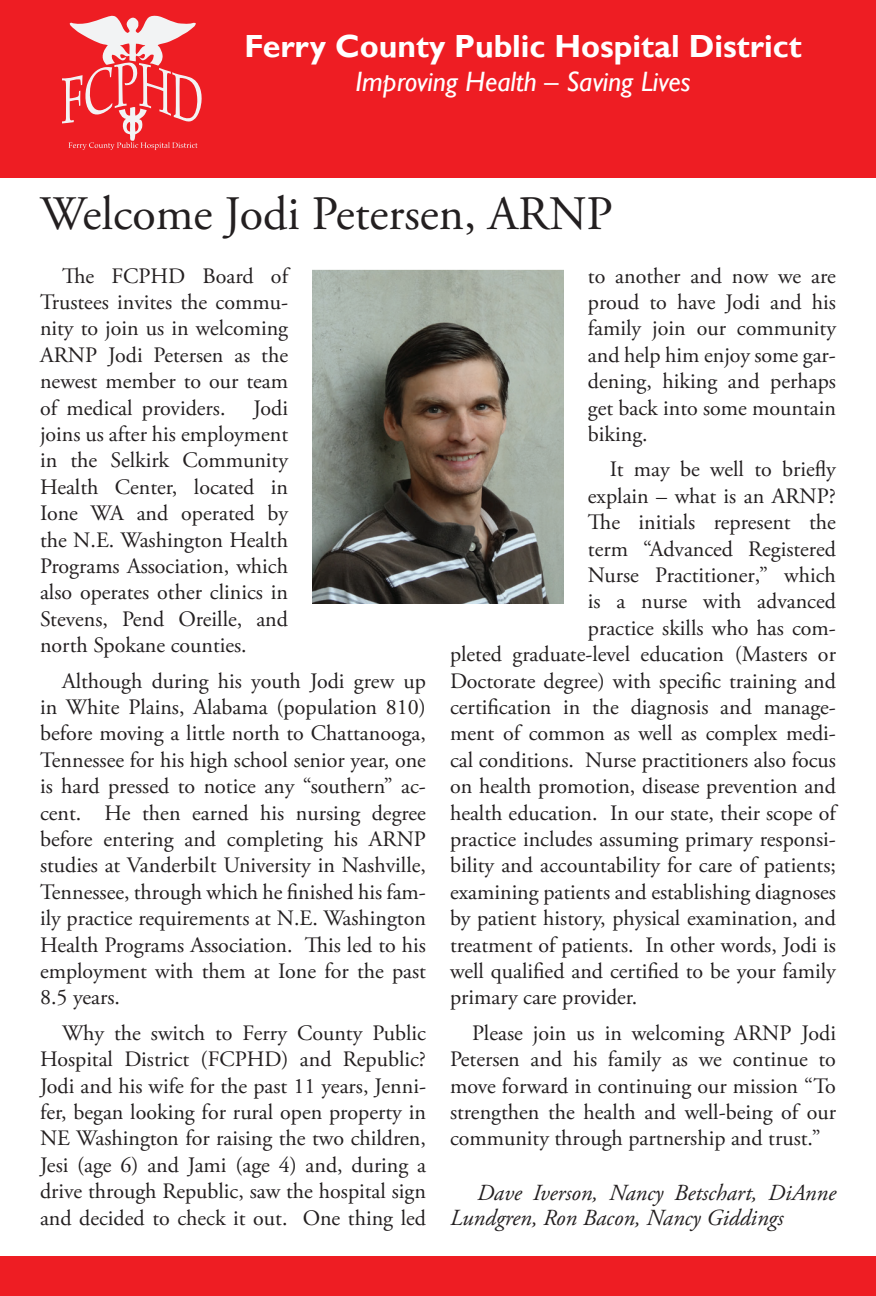
<style>
.page{position:relative;width:876px;height:1296px;background:#fff}
.page>*{position:absolute;margin:0;border:0;box-sizing:border-box;transform-origin:0 0}
.t1{font:48px "Adobe Garamond Pro";color:#231f20}
.t2{font:700 32px "Gill Sans";color:#fff}
.t3{font:italic 28px "Gill Sans";color:#fff}
.t4{font:italic 23px/24.6px "Adobe Garamond Pro";color:#231f20}
.t5{font:22px/26.4px "Adobe Garamond Pro";color:#231f20;text-align:justify}
</style>
<div class="page">
<div style="left:0;top:1256px;width:876px;height:40px;background:#ee1d23"></div>
<div style="left:0;top:0;width:876px;height:177px;background:#ee1d23"></div>
<svg style="left:62px;top:16px;width:140px;height:134px"></svg>
<img style="left:312px;top:270px;width:252px;height:334px">
<h2 class="t2" style="left:244px;top:27px;width:559px">Ferry County Public Hospital District</h2>
<p class="t3" style="left:355px;top:65px;width:336px">Improving Health – Saving Lives</p>
<h1 class="t1" style="left:40px;top:185px;width:574px">Welcome Jodi Petersen, ARNP</h1>
<p class="t5" style="left:40px;top:263px;width:249px;text-indent:22px">The FCPHD Board of Trustees invites the commu&shy;nity to join us in welcoming ARNP Jodi Petersen as the newest member to our team of medical providers.</p>
<p class="t5" style="left:588px;top:263px;width:249px">to another and now we are proud to have Jodi and his family join our community and help him enjoy some gar&shy;dening, hiking and perhaps get back into some mountain biking.</p>
<p class="t5" style="left:610px;top:457px;width:227px">It may be well to briefly</p>
<p class="t5" style="left:588px;top:483px;width:249px">explain – what is an ARNP?</p>
<p class="t5" style="left:588px;top:510px;width:249px">The initials represent the</p>
<p class="t5" style="left:588px;top:536px;width:249px">term “Advanced Registered</p>
<p class="t5" style="left:588px;top:563px;width:249px">Nurse Practitioner,” which</p>
<p class="t5" style="left:588px;top:589px;width:249px">is a nurse with advanced</p>
<p class="t5" style="left:588px;top:615px;width:249px">practice skills who has com-</p>
<p class="t5" style="left:450px;top:642px;width:387px">pleted graduate-level education (Masters or</p>
<p class="t5" style="left:450px;top:668px;width:387px">Doctorate degree) with specific training and</p>
<p class="t5" style="left:450px;top:695px;width:387px">certification in the diagnosis and manage-</p>
<p class="t5" style="left:450px;top:721px;width:387px">ment of common as well as complex medi-</p>
<p class="t5" style="left:450px;top:747px;width:387px">cal conditions. Nurse practitioners also focus</p>
<p class="t5" style="left:450px;top:774px;width:387px">on health promotion, disease prevention and</p>
<p class="t5" style="left:450px;top:800px;width:387px">health education. In our state, their scope of</p>
<p class="t5" style="left:450px;top:827px;width:387px">practice includes assuming primary responsi-</p>
<p class="t5" style="left:450px;top:853px;width:387px">bility and accountability for care of patients;</p>
<p class="t5" style="left:450px;top:879px;width:387px">examining patients and establishing diagnoses</p>
<p class="t5" style="left:450px;top:906px;width:387px">by patient history, physical examination, and</p>
<p class="t5" style="left:450px;top:932px;width:387px">treatment of patients. In other words, Jodi is</p>
<p class="t5" style="left:450px;top:959px;width:387px">well qualified and certified to be your family</p>
<p class="t5" style="left:450px;top:985px;width:189px">primary care provider.</p>
<p class="t5" style="left:450px;top:1020px;width:387px;text-indent:22px">Please join us in welcoming ARNP Jodi Petersen and his family as we continue to move forward in continuing our mission “To strengthen the health and well-being of our community through partnership and trust.”</p>
<p class="t4" style="left:450px;top:1181px;width:387px;text-indent:27px">Dave Iverson, Nancy Betschart, DiAnne<br>Lundgren, Ron Bacon, Nancy Giddings</p>
<p class="t5" style="left:40px;top:395px;width:249px;text-indent:213px">Jodi joins us after his employment in the Selkirk Community Health Center, located in Ione WA and operated by the N.E. Washington Health Programs Association, which also operates other clinics in Stevens, Pend Oreille, and north Spokane counties.</p>
<p class="t5" style="left:40px;top:668px;width:387px;text-indent:22px">Although during his youth Jodi grew up in White Plains, Alabama (population 810) before moving a little north to Chattanooga, Tennessee for his high school senior year, one is hard pressed to notice any “southern” ac&shy;cent. He then earned his nursing degree before entering and completing his ARNP studies at Vanderbilt University in Nashville, Tennessee, through which he finished his fam&shy;ily practice requirements at N.E. Washington Health Programs Association. This led to his employment with them at Ione for the past 8.5 years.</p>
<p class="t5" style="left:40px;top:1020px;width:387px;text-indent:22px">Why the switch to Ferry County Public Hospital District (FCPHD) and Republic?<br>Jodi and his wife for the past 11 years, Jenni&shy;fer, began looking for rural open property in NE Washington for raising the two children, Jesi (age 6) and Jami (age 4) and, during a drive through Republic, saw the hospital sign and decided to check it out. One thing led</p>
</div>
